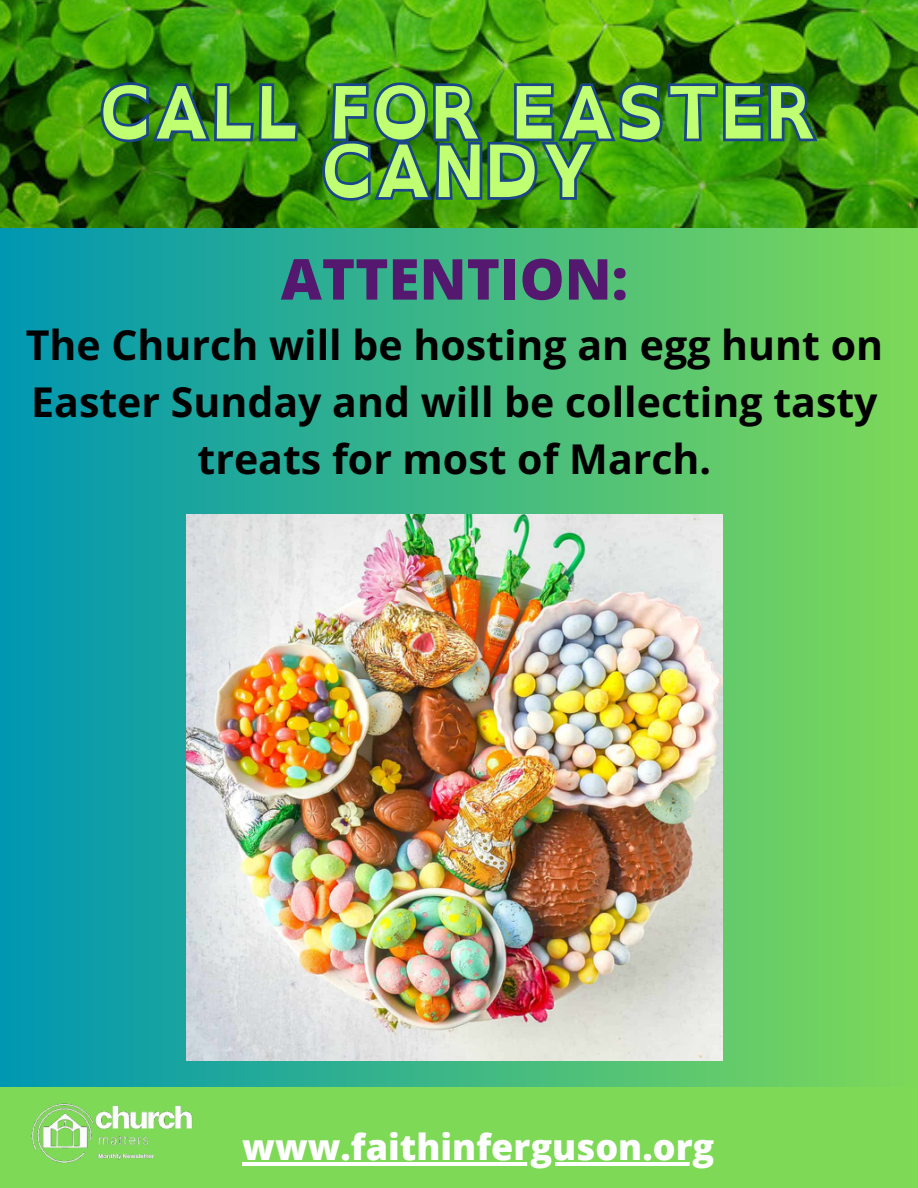
<style>
.page{position:relative;width:918px;height:1188px;background:#fff}
.page>*{position:absolute;margin:0;border:0;box-sizing:border-box;transform-origin:0 0}
.t1{font:700 72px/58.5px "Open Dyslexic";color:#c1ff72;text-align:center}
.t2{font:800 56.4px "Open Sans";color:#54186f}
.t3{font:700 41.1px/56.7px "Open Sans";color:#000;text-align:center}
.t4{font:800 36px "Open Sans";color:#fff}
</style>
<div class="page">
<div style="left:0;top:0;width:918px;height:1188px;background:linear-gradient(to right,#0197b3,#7ed958)"></div>
<div style="left:0;top:1087px;width:917px;height:101px;background:#7ed957"></div>
<img style="left:31px;top:1103px;width:162px;height:60px">
<img style="left:0;top:0;width:918px;height:227px">
<img style="left:186px;top:515px;width:537px;height:545px">
<img style="left:98px;top:79px;width:724px;height:70px">
<img style="left:320px;top:136px;width:280px;height:68px">
<hr style="left:242px;top:1162px;width:473px;height:3px;background:#fff">
<p class="t1" style="left:98px;top:82px;width:722px">CALL FOR EASTER<br>CANDY</p>
<p class="t2" style="left:281px;top:239px;width:349px">ATTENTION:</p>
<p class="t3" style="left:26px;top:316px;width:859px">The Church will be hosting an egg hunt on<br>Easter Sunday and will be collecting tasty treats for most of March.</p>
<p class="t4" style="left:242px;top:1121px;width:474px">www.faithinferguson.org</p>
</div>
